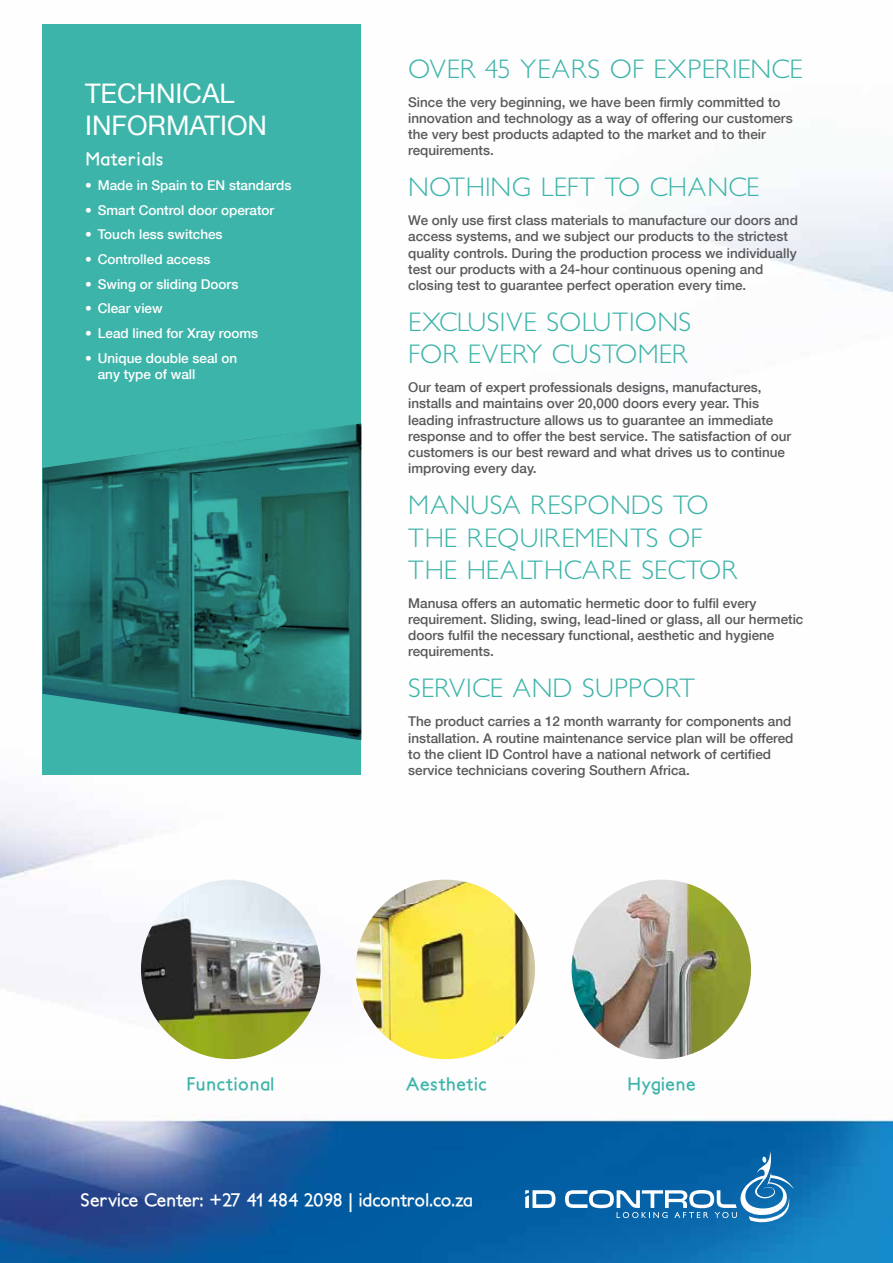
<style>
.page{position:relative;width:893px;height:1263px;background:#fff}
.page>*{position:absolute;margin:0;border:0;box-sizing:border-box;transform-origin:0 0}
.t1{font:300 27px/32.4px "Petita";letter-spacing:.01em;color:#3db4a9}
.t2{font:27px/32.4px "Helvetica Neue LT Com";color:#fff}
.t3{font:700 18px "Petita";letter-spacing:.01em;color:#fff}
.t4{font:700 18px "Petita";letter-spacing:.04em;color:#3db4a9}
.t5{font:700 18px "Petita";letter-spacing:.04em;color:#fff}
.t6{font:500 13.5px/16.2px "Helvetica Neue LT Com";color:#58595b}
.t7{font:500 13.5px/16.2px "Helvetica Neue LT Com";color:#fff}
</style>
<div class="page">
<img style="left:0;top:24px;width:893px;height:1239px">
<svg style="left:525px;top:1190px;width:30px;height:18px"></svg>
<svg style="left:565px;top:1151px;width:229px;height:72px;background:#2878b3"></svg>
<div style="left:43px;top:24px;width:318px;height:751px;background:#3db4a9"></div>
<img style="left:356px;top:880px;width:179px;height:179px;border-radius:90px">
<img style="left:572px;top:880px;width:179px;height:179px;border-radius:90px">
<img style="left:141px;top:880px;width:179px;height:179px;border-radius:90px">
<img style="left:43px;top:423px;width:318px;height:317px">
<h1 class="t2" style="left:85px;top:76px;width:184px">TECHNICAL<br>INFORMATION</h1>
<h2 class="t5" style="left:85px;top:148px;width:80px">Materials</h2>
<p class="t7" style="left:85px;top:177px;width:208px">• Made in Spain to EN standards</p>
<p class="t7" style="left:85px;top:202px;width:191px">• Smart Control door operator</p>
<p class="t7" style="left:85px;top:226px;width:139px">• Touch less switches</p>
<p class="t7" style="left:85px;top:251px;width:127px">• Controlled access</p>
<p class="t7" style="left:85px;top:276px;width:155px">• Swing or sliding Doors</p>
<p class="t7" style="left:85px;top:300px;width:79px">• Clear view</p>
<p class="t7" style="left:85px;top:325px;width:175px">• Lead lined for Xray rooms</p>
<p class="t7" style="left:98px;top:350px;width:141px;text-indent:-13px">• Unique double seal on any type of wall</p>
<h1 class="t1" style="left:408px;top:53px;width:396px">OVER 45 YEARS OF EXPERIENCE</h1>
<p class="t6" style="left:408px;top:94px;width:386px">Since the very beginning, we have been firmly committed to innovation and technology as a way of offering our customers the very best products adapted to the market and to their requirements.</p>
<h1 class="t1" style="left:408px;top:172px;width:353px">NOTHING LEFT TO CHANCE</h1>
<p class="t6" style="left:408px;top:212px;width:391px">We only use first class materials to manufacture our doors and access systems, and we subject our products to the strictest quality controls. During the production process we individually test our products with a 24-hour continuous opening and closing test to guarantee perfect operation every time.</p>
<h1 class="t1" style="left:408px;top:306px;width:284px">EXCLUSIVE SOLUTIONS<br>FOR EVERY CUSTOMER</h1>
<p class="t6" style="left:408px;top:379px;width:384px">Our team of expert professionals designs, manufactures, installs and maintains over 20,000 doors every year. This leading infrastructure allows us to guarantee an immediate response and to offer the best service. The satisfaction of our customers is our best reward and what drives us to continue improving every day.</p>
<h1 class="t1" style="left:408px;top:490px;width:330px">MANUSA RESPONDS TO<br>THE REQUIREMENTS OF<br>THE HEALTHCARE SECTOR</h1>
<p class="t6" style="left:408px;top:595px;width:397px">Manusa offers an automatic hermetic door to fulfil every requirement. Sliding, swing, lead-lined or glass, all our hermetic doors fulfil the necessary functional, aesthetic and hygiene requirements.</p>
<h1 class="t1" style="left:408px;top:673px;width:288px">SERVICE AND SUPPORT</h1>
<p class="t6" style="left:408px;top:713px;width:387px">The product carries a 12 month warranty for components and installation. A routine maintenance service plan will be offered to the client ID Control have a national network of certified service technicians covering Southern Africa.</p>
<h2 class="t4" style="left:187px;top:1073px;width:88px">Functional</h2>
<h2 class="t4" style="left:406px;top:1073px;width:82px">Aesthetic</h2>
<h2 class="t4" style="left:627px;top:1073px;width:70px">Hygiene</h2>
<h2 class="t3" style="left:81px;top:1189px;width:394px">Service Center: +27 41 484 2098 | idcontrol.co.za</h2>
</div>
